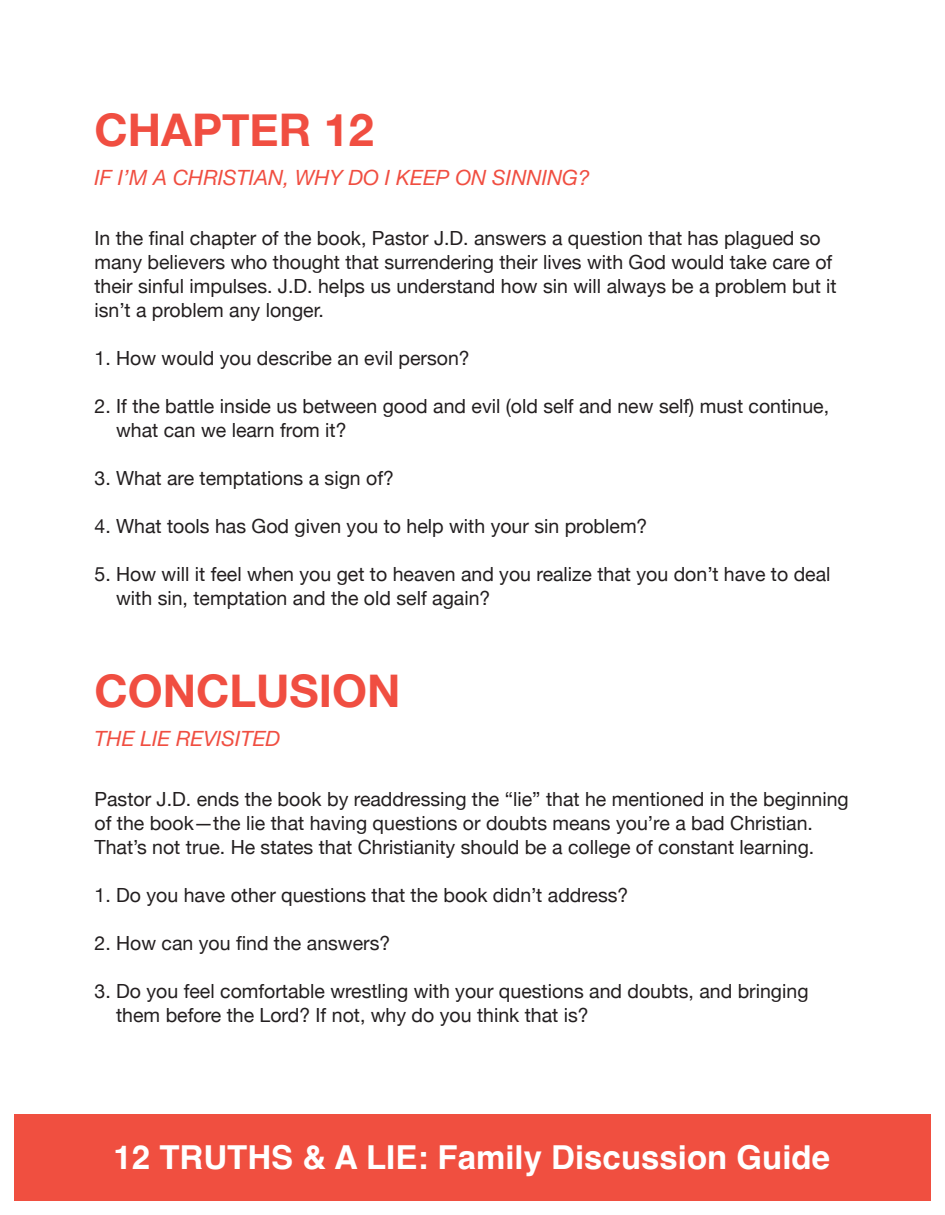
<style>
.page{position:relative;width:945px;height:1215px;background:#fff}
.page>*{position:absolute;margin:0;border:0;box-sizing:border-box;transform-origin:0 0}
.t1{font:700 45px "Helvetica Neue";color:#f04e41}
.t2{font:700 33px "Helvetica";color:#fff}
.t3{font:italic 21px "Helvetica Neue";color:#f04e41}
.t4{font:19.5px/24px "Helvetica Neue";color:#231f20}
</style>
<div class="page">
<div style="left:14px;top:1114px;width:917px;height:87px;background:#f04f40"></div>
<p class="t1" style="left:94px;top:95px;width:281px">CHAPTER 12</p>
<p class="t3" style="left:94px;top:162px;width:497px">IF I’M A CHRISTIAN, WHY DO I KEEP ON SINNING?</p>
<p class="t4" style="left:94px;top:227px;width:744px">In the final chapter of the book, Pastor J.D. answers a question that has plagued so many believers who thought that surrendering their lives with God would take care of their sinful impulses. J.D. helps us understand how sin will always be a problem but it isn’t a problem any longer.</p>
<p class="t4" style="left:94px;top:347px;width:377px">1. How would you describe an evil person?</p>
<p class="t4" style="left:94px;top:395px;width:736px">2. If the battle inside us between good and evil (old self and new self) must continue,</p>
<p class="t4" style="left:116px;top:419px;width:232px">what can we learn from it?</p>
<p class="t4" style="left:94px;top:467px;width:301px">3. What are temptations a sign of?</p>
<p class="t4" style="left:94px;top:515px;width:555px">4. What tools has God given you to help with your sin problem?</p>
<p class="t4" style="left:94px;top:563px;width:738px">5. How will it feel when you get to heaven and you realize that you don’t have to deal</p>
<p class="t4" style="left:116px;top:587px;width:376px">with sin, temptation and the old self again?</p>
<p class="t1" style="left:94px;top:656px;width:307px">CONCLUSION</p>
<p class="t3" style="left:94px;top:723px;width:187px">THE LIE REVISITED</p>
<p class="t4" style="left:94px;top:788px;width:756px">Pastor J.D. ends the book by readdressing the “lie” that he mentioned in the beginning of the book—the lie that having questions or doubts means you’re a bad Christian.<br>That’s not true. He states that Christianity should be a college of constant learning.</p>
<p class="t4" style="left:94px;top:884px;width:535px">1. Do you have other questions that the book didn’t address?</p>
<p class="t4" style="left:94px;top:932px;width:297px">2. How can you find the answers?</p>
<p class="t4" style="left:94px;top:980px;width:716px">3. Do you feel comfortable wrestling with your questions and doubts, and bringing</p>
<p class="t4" style="left:116px;top:1004px;width:474px">them before the Lord? If not, why do you think that is?</p>
<h2 class="t2" style="left:114px;top:1137px;width:718px">12 TRUTHS &amp; A LIE: Family Discussion Guide</h2>
</div>
